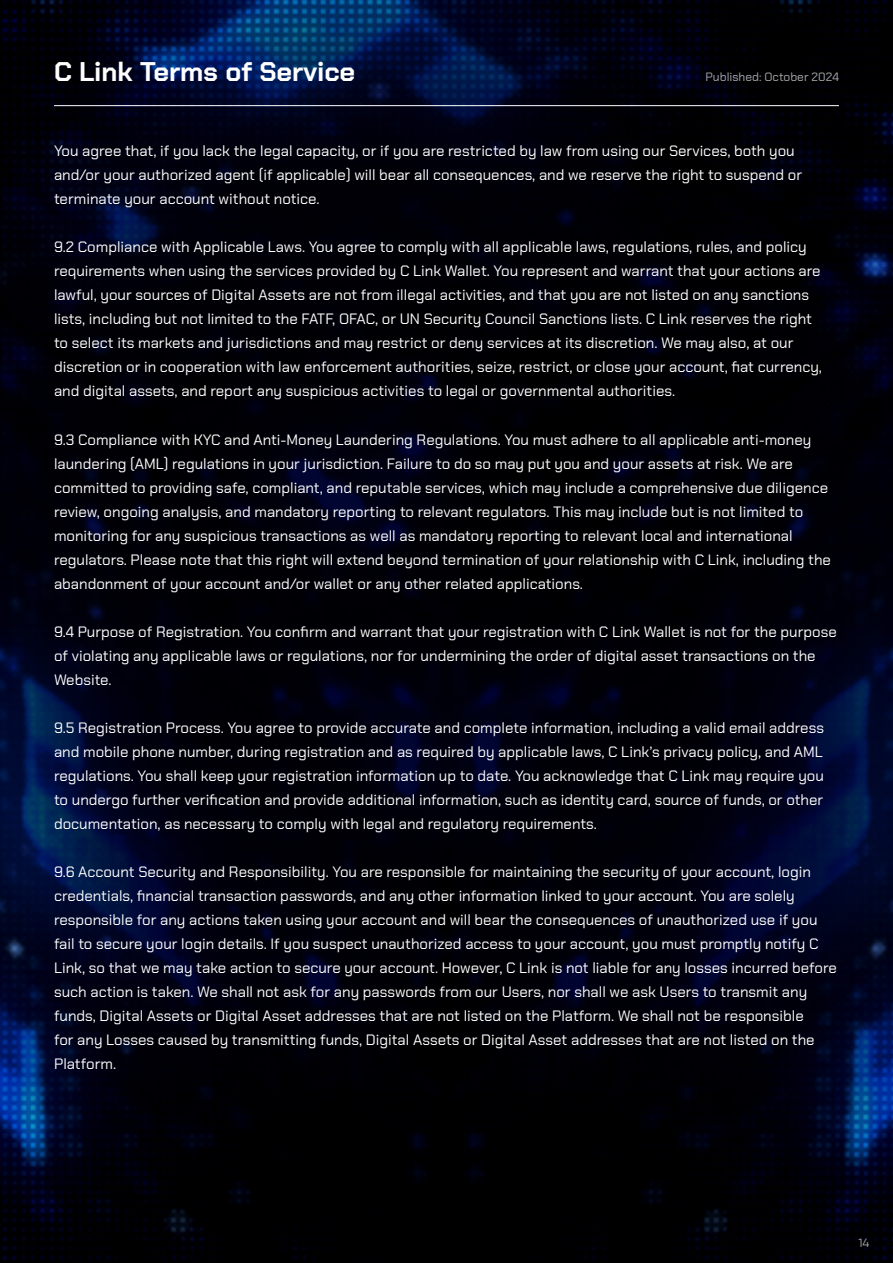
<style>
.page{position:relative;width:893px;height:1263px;background:#fff}
.page>*{position:absolute;margin:0;border:0;box-sizing:border-box;transform-origin:0 0}
.t1{font:700 27px "Chakra Petch";color:#fff}
.t2{font:15px/24px "Chakra Petch";color:#fff}
.t3{font:12px "Chakra Petch";color:#a8a9ad}
.t4{font:12px "Gilroy";color:#a8a9ad}
</style>
<div class="page">
<img style="left:0;top:0;width:893px;height:1263px">
<hr style="left:54px;top:105px;width:785px;height:1px;background:#fff">
<h1 class="t1" style="left:54px;top:56px;width:303px">C Link Terms of Service</h1>
<p class="t3" style="left:706px;top:70px;width:135px">Published: October 2024</p>
<p class="t2" style="left:54px;top:139px;width:750px">You agree that, if you lack the legal capacity, or if you are restricted by law from using our Services, both you and/or your authorized agent (if applicable) will bear all consequences, and we reserve the right to suspend or terminate your account without notice.</p>
<p class="t2" style="left:54px;top:235px;width:769px">9.2 Compliance with Applicable Laws. You agree to comply with all applicable laws, regulations, rules, and policy requirements when using the services provided by C Link Wallet. You represent and warrant that your actions are lawful, your sources of Digital Assets are not from illegal activities, and that you are not listed on any sanctions lists, including but not limited to the FATF, OFAC, or UN Security Council Sanctions lists. C Link reserves the right to select its markets and jurisdictions and may restrict or deny services at its discretion. We may also, at our discretion or in cooperation with law enforcement authorities, seize, restrict, or close your account, fiat currency, and digital assets, and report any suspicious activities to legal or governmental authorities.</p>
<p class="t2" style="left:54px;top:427px;width:778px">9.3 Compliance with KYC and Anti-Money Laundering Regulations. You must adhere to all applicable anti-money laundering (AML) regulations in your jurisdiction. Failure to do so may put you and your assets at risk. We are committed to providing safe, compliant, and reputable services, which may include a comprehensive due diligence review, ongoing analysis, and mandatory reporting to relevant regulators. This may include but is not limited to monitoring for any suspicious transactions as well as mandatory reporting to relevant local and international regulators. Please note that this right will extend beyond termination of your relationship with C Link, including the abandonment of your account and/or wallet or any other related applications.</p>
<p class="t2" style="left:54px;top:619px;width:784px">9.4 Purpose of Registration. You confirm and warrant that your registration with C Link Wallet is not for the purpose of violating any applicable laws or regulations, nor for undermining the order of digital asset transactions on the<br>Website.</p>
<p class="t2" style="left:54px;top:715px;width:772px;text-align:justify">9.5 Registration Process. You agree to provide accurate and complete information, including a valid email address and mobile phone number, during registration and as required by applicable laws, C Link’s privacy policy, and AML regulations. You shall keep your registration information up to date. You acknowledge that C Link may require you to undergo further verification and provide additional information, such as identity card, source of funds, or other documentation, as necessary to comply with legal and regulatory requirements.</p>
<p class="t2" style="left:54px;top:859px;width:784px">9.6 Account Security and Responsibility. You are responsible for maintaining the security of your account, login credentials, financial transaction passwords, and any other information linked to your account. You are solely responsible for any actions taken using your account and will bear the consequences of unauthorized use if you fail to secure your login details. If you suspect unauthorized access to your account, you must promptly notify C Link, so that we may take action to secure your account. However, C Link is not liable for any losses incurred before such action is taken. We shall not ask for any passwords from our Users, nor shall we ask Users to transmit any funds, Digital Assets or Digital Asset addresses that are not listed on the Platform. We shall not be responsible<br>for any Losses caused by transmitting funds, Digital Assets or Digital Asset addresses that are not listed on the Platform.</p>
<p class="t4" style="left:858px;top:1235px;width:13px">14</p>
</div>
